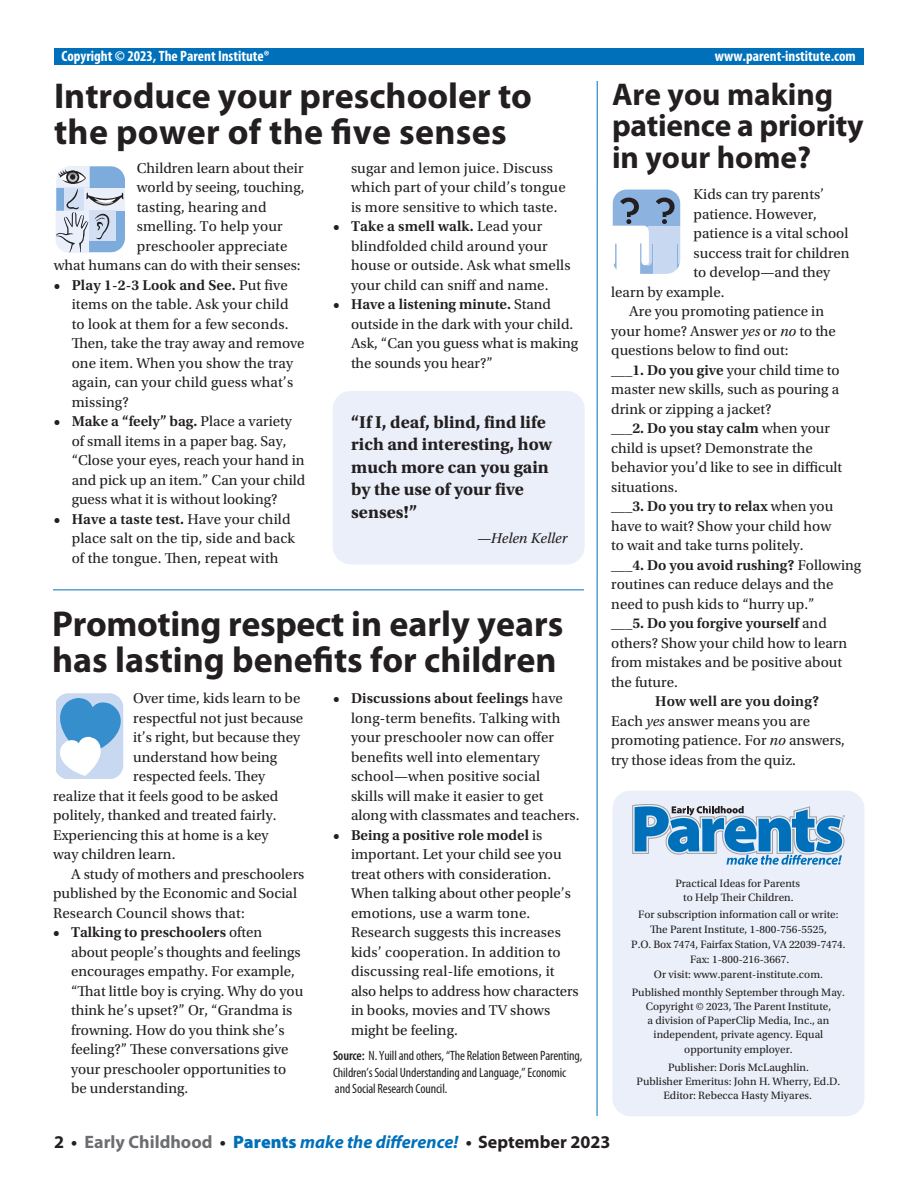
<style>
.page{position:relative;width:918px;height:1188px;background:#fff}
.page>*{position:absolute;margin:0;border:0;box-sizing:border-box;transform-origin:0 0}
.t1{font:700 36px/36px "Myriad Pro";color:#231f20}
.t2{font:700 31.5px/31.5px "Myriad Pro";color:#231f20}
.t3{font:700 18px/22.5px "Utopia Std";color:#231f20}
.t4{font:italic 700 18px "Myriad Pro";color:#0070ba}
.t5{font:15px/19.5px "Utopia Std";color:#231f20}
.t6{font:600 15px "Utopia Std";color:#231f20}
.t7{font:700 condensed 15px "Myriad Pro";color:#fff}
.t8{font:italic 15px "Utopia Std";color:#231f20}
.t9{font:condensed 13.5px/16.5px "Myriad Pro";letter-spacing:-.01em;color:#231f20}
.t10{font:11.25px/14.1px "Utopia Std";color:#231f20;text-align:center}
.s1{font-weight:600}
.s2{font-style:italic}
.s3{font-weight:400}
.s4{font-style:normal;color:#231f20}
.s5{font-style:normal;color:#6c6d70}
.s6{font-weight:900;font-style:normal}
</style>
<div class="page">
<div style="left:612px;top:791px;width:252px;height:325px;background:#eaeff9;border-radius:18px"></div>
<svg style="left:632px;top:804px;width:213px;height:61px"></svg>
<div style="left:54px;top:49px;width:810px;height:16px;background:#0070ba"></div>
<hr style="left:53px;top:590px;width:531px;height:1px;background:#0070ba">
<hr style="left:597px;top:81px;width:1px;height:1035px;background:#0070ba">
<svg style="left:612px;top:189px;width:69px;height:85px"></svg>
<div style="left:333px;top:391px;width:252px;height:173px;background:#eaeff9;border-radius:18px"></div>
<svg style="left:55px;top:166px;width:70px;height:86px;background:#b7c7db"></svg>
<svg style="left:56px;top:693px;width:68px;height:86px"></svg>
<p class="t7" style="left:62px;top:46px;width:210px">Copyright © 2023, The Parent Institute®</p>
<p class="t7" style="left:715px;top:46px;width:142px">www.parent-institute.com</p>
<h1 class="t1" style="left:54px;top:77px;width:480px">Introduce your preschooler to the power of the five senses</h1>
<h2 class="t2" style="left:612px;top:77px;width:253px">Are you making patience a priority in your home?</h2>
<p class="t5" style="left:137px;top:158px;width:168px">Children learn about their</p>
<p class="t5" style="left:137px;top:178px;width:169px">world by seeing, touching,</p>
<p class="t5" style="left:137px;top:197px;width:131px">tasting, hearing and</p>
<p class="t5" style="left:137px;top:217px;width:147px">smelling. To help your</p>
<p class="t5" style="left:137px;top:236px;width:152px">preschooler appreciate</p>
<p class="t5" style="left:54px;top:256px;width:248px">what humans can do with their senses:</p>
<p class="t5" style="left:72px;top:275px;width:234px;text-indent:-18px"><span class="s1">• Play 1-2-3 Look and See.</span> Put five items on the table. Ask your child to look at them for a few seconds.<br>Then, take the tray away and remove one item. When you show the tray again, can your child guess what’s missing?</p>
<p class="t5" style="left:72px;top:412px;width:235px;text-indent:-18px"><span class="s1">• Make a “feely” bag.</span> Place a variety of small items in a paper bag. Say, “Close your eyes, reach your hand in and pick up an item.” Can your child guess what it is without looking?</p>
<p class="t5" style="left:72px;top:509px;width:225px;text-indent:-18px"><span class="s1">• Have a taste test.</span> Have your child place salt on the tip, side and back of the tongue. Then, repeat with</p>
<p class="t5" style="left:351px;top:159px;width:216px">sugar and lemon juice. Discuss which part of your child’s tongue is more sensitive to which taste.</p>
<p class="t5" style="left:351px;top:217px;width:221px;text-indent:-18px"><span class="s1">• Take a smell walk.</span> Lead your blindfolded child around your house or outside. Ask what smells your child can sniff and name.</p>
<p class="t5" style="left:351px;top:295px;width:229px;text-indent:-18px"><span class="s1">• Have a listening minute.</span> Stand outside in the dark with your child.<br>Ask, “Can you guess what is making the sounds you hear?”</p>
<p class="t5" style="left:694px;top:185px;width:132px">Kids can try parents’</p>
<p class="t5" style="left:694px;top:204px;width:125px">patience. However,</p>
<p class="t5" style="left:694px;top:224px;width:156px">patience is a vital school</p>
<p class="t5" style="left:694px;top:243px;width:158px">success trait for children</p>
<p class="t5" style="left:694px;top:263px;width:138px">to develop—and they</p>
<p class="t5" style="left:611px;top:282px;width:115px">learn by example.</p>
<p class="t5" style="left:629px;top:302px;width:196px">Are you promoting patience in</p>
<p class="t5" style="left:611px;top:321px;width:226px">your home? Answer <span class="s2">yes</span> or <span class="s2">no</span> to the</p>
<p class="t5" style="left:611px;top:341px;width:179px">questions below to find out:</p>
<p class="t5" style="left:611px;top:360px;width:230px"><span class="s1">___1. Do you give</span> your child time to</p>
<p class="t5" style="left:611px;top:380px;width:229px">master new skills, such as pouring a</p>
<p class="t5" style="left:611px;top:399px;width:162px">drink or zipping a jacket?</p>
<p class="t6" style="left:611px;top:420px;width:220px">___2. Do you stay calm <span class="s3">when your</span></p>
<p class="t5" style="left:611px;top:438px;width:203px">child is upset? Demonstrate the</p>
<p class="t5" style="left:611px;top:458px;width:233px">behavior you’d like to see in difficult</p>
<p class="t5" style="left:611px;top:477px;width:68px">situations.</p>
<p class="t6" style="left:611px;top:498px;width:224px">___3. Do you try to relax <span class="s3">when you</span></p>
<p class="t5" style="left:611px;top:516px;width:221px">have to wait? Show your child how</p>
<p class="t5" style="left:611px;top:536px;width:194px">to wait and take turns politely.</p>
<p class="t6" style="left:611px;top:556px;width:252px">___4. Do you avoid rushing? <span class="s3">Following</span></p>
<p class="t5" style="left:611px;top:575px;width:224px">routines can reduce delays and the</p>
<p class="t5" style="left:611px;top:594px;width:205px">need to push kids to “hurry up.”</p>
<p class="t6" style="left:611px;top:615px;width:217px">___5. Do you forgive yourself <span class="s3">and</span></p>
<p class="t5" style="left:611px;top:633px;width:237px">others? Show your child how to learn</p>
<p class="t5" style="left:611px;top:653px;width:232px">from mistakes and be positive about</p>
<p class="t5" style="left:611px;top:672px;width:68px">the future.</p>
<p class="t5" style="left:611px;top:692px;width:235px;text-indent:44px"><span class="s1">How well are you doing?<br></span>Each <span class="s2">yes</span> answer means you are promoting patience. For <span class="s2">no</span> answers, try those ideas from the quiz.</p>
<p class="t3" style="left:351px;top:411px;width:202px">“If I, deaf, blind, find life rich and interesting, how much more can you gain by the use of your five senses!”</p>
<p class="t8" style="left:477px;top:530px;width:92px">—Helen Keller</p>
<h1 class="t1" style="left:52px;top:605px;width:513px">Promoting respect in early years has lasting benefits for children</h1>
<p class="t5" style="left:133px;top:689px;width:169px">Over time, kids learn to be</p>
<p class="t5" style="left:133px;top:708px;width:172px">respectful not just because</p>
<p class="t5" style="left:133px;top:728px;width:169px">it’s right, but because they</p>
<p class="t5" style="left:133px;top:747px;width:146px">understand how being</p>
<p class="t5" style="left:133px;top:767px;width:134px">respected feels. They</p>
<p class="t5" style="left:53px;top:786px;width:227px">realize that it feels good to be asked</p>
<p class="t5" style="left:53px;top:806px;width:225px">politely, thanked and treated fairly.</p>
<p class="t5" style="left:53px;top:825px;width:217px">Experiencing this at home is a key</p>
<p class="t5" style="left:53px;top:845px;width:124px">way children learn.</p>
<p class="t5" style="left:71px;top:864px;width:235px">A study of mothers and preschoolers</p>
<p class="t5" style="left:53px;top:884px;width:246px">published by the Economic and Social</p>
<p class="t5" style="left:53px;top:903px;width:193px">Research Council shows that:</p>
<p class="t5" style="left:71px;top:923px;width:234px;text-indent:-18px"><span class="s1">• Talking to preschoolers</span> often<br>about people’s thoughts and feelings encourages empathy. For example, “That little boy is crying. Why do you think he’s upset?” Or, “Grandma is frowning. How do you think she’s feeling?” These conversations give your preschooler opportunities to be understanding.</p>
<p class="t5" style="left:351px;top:689px;width:230px;text-indent:-18px"><span class="s1">• Discussions about feelings</span> have long-term benefits. Talking with your preschooler now can offer benefits well into elementary school—when positive social<br>skills will make it easier to get along with classmates and teachers.</p>
<p class="t5" style="left:351px;top:825px;width:229px;text-indent:-18px"><span class="s1">• Being a positive role model</span> is important. Let your child see you treat others with consideration.<br>When talking about other people’s emotions, use a warm tone.<br>Research suggests this increases kids’ cooperation. In addition to discussing real-life emotions, it also helps to address how characters in books, movies and TV shows might be feeling.</p>
<p class="t9" style="left:333px;top:1047px;width:251px"><span class="s1">Source:</span> N. Yuill and others, “The Relation Between Parenting,<br>Children’s Social Understanding and Language,” Economic and Social Research Council.</p>
<p class="t10" style="left:675px;top:876px;width:126px">Practical Ideas for Parents to Help Their Children.</p>
<p class="t10" style="left:631px;top:907px;width:216px;line-height:15px">For subscription information call or write:<br>The Parent Institute, 1-800-756-5525,<br>P.O. Box 7474, Fairfax Station, VA 22039-7474.<br>Fax: 1-800-216-3667.<br>Or visit: www.parent-institute.com.</p>
<p class="t10" style="left:632px;top:986px;width:215px">Published monthly September through May.<br>Copyright © 2023, The Parent Institute,<br>a division of PaperClip Media, Inc., an independent, private agency. Equal opportunity employer.</p>
<p class="t10" style="left:637px;top:1061px;width:205px">Publisher: Doris McLaughlin.<br>Publisher Emeritus: John H. Wherry, Ed.D.<br>Editor: Rebecca Hasty Miyares.</p>
<p class="t4" style="left:54px;top:1130px;width:558px"><span class="s4">2 •</span> <span class="s5">Early Childhood</span> <span class="s4">•</span> <span class="s6">Parents</span> make the difference! <span class="s4">• September 2023</span></p>
</div>
